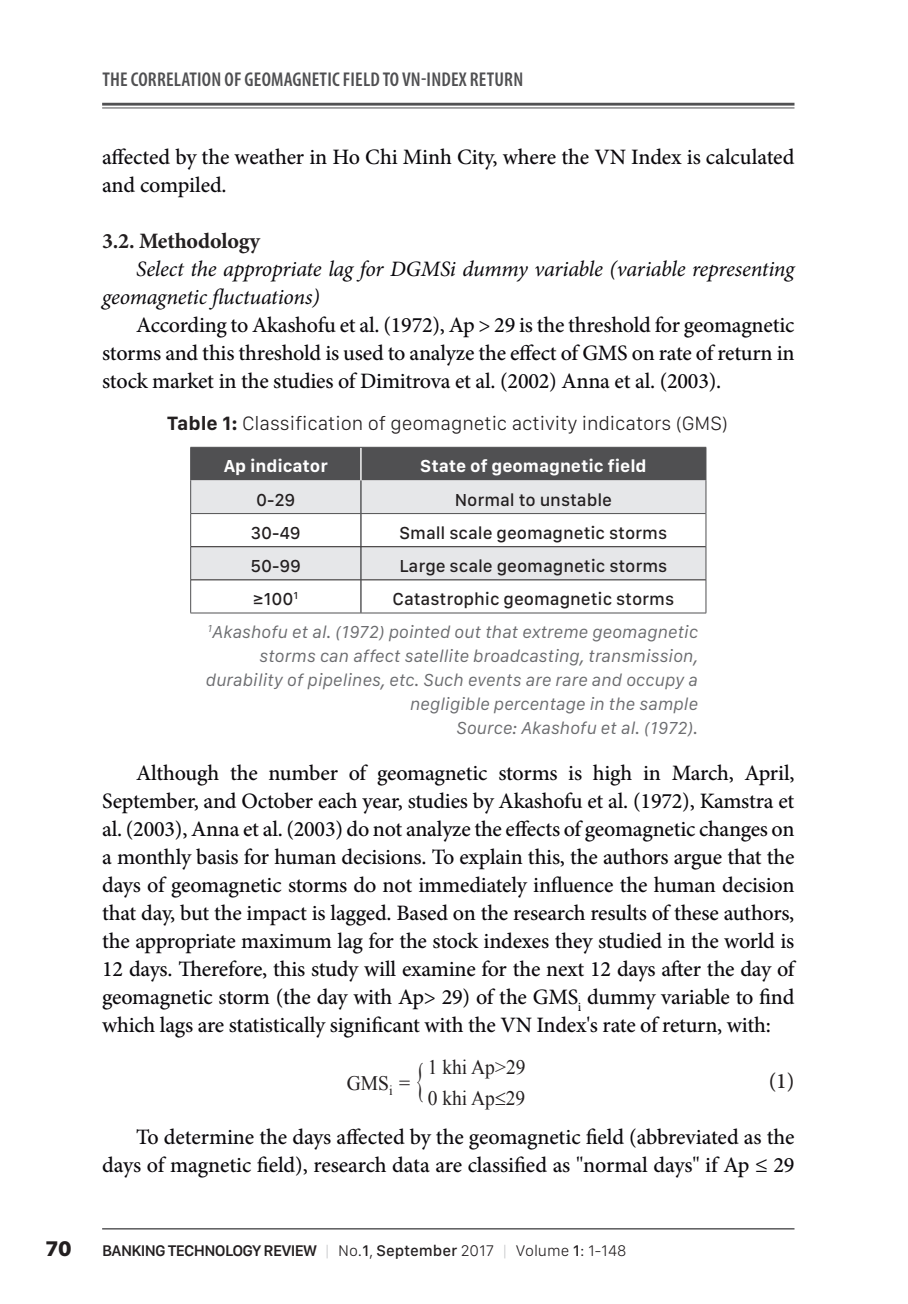
<style>
.page{position:relative;width:908px;height:1304px;background:#fff}
.page>*{position:absolute;margin:0;border:0;box-sizing:border-box;transform-origin:0 0}
.t1{font:500 22px/28px "Minion Pro";letter-spacing:-.01em;color:#0b090d;text-align:justify}
.t2{font:italic 22px/28px "Minion Pro";letter-spacing:-.015em;color:#0b090d}
.t3{font:700 22px "Minion Pro";letter-spacing:-.005em;color:#231f20}
.t4{font:500 22px "Minion Pro";color:#231f20}
.t5{font:800 22px "San Francisco Text";color:#231f20}
.t6{font:20.6px/30.8px "Times New Roman";color:#231f20;text-align:right;scale:.95 1}
.t7{font:300 20px "San Francisco Text";letter-spacing:-.005em;color:#231f20}
.t8{font:600 condensed 20px "Myriad Pro";letter-spacing:.01em;color:#505052}
.t9{font:italic 18px/24px "San Francisco Text";letter-spacing:-.005em;color:#6c6d70}
.t10{font:500 18px "San Francisco Text";letter-spacing:-.005em;color:#231f20}
.t11{font:700 18px "San Francisco Text";letter-spacing:-.005em;color:#fff}
.t12{font:600 16px "San Francisco Text";letter-spacing:-.045em;color:#231f20}
.s1{font-weight:700}
.s2{font-weight:500;font-style:normal;color:#231f20}
.s3{font-size:43px}
.s4{font-weight:100;color:#a8a9ad}
.s5{font-weight:300}
.s6{font-weight:500}
</style>
<div class="page">
<hr style="left:102px;top:103px;width:692px;height:3px;background:#505052">
<hr style="left:102px;top:107px;width:692px;height:1px;background:#505052">
<hr style="left:102px;top:1228px;width:692px;height:1px;background:#505052">
<div style="left:191px;top:448px;width:514px;height:32px;background:#505052"></div>
<div style="left:191px;top:480px;width:514px;height:33px;background:#e6e7e9"></div>
<svg style="left:191px;top:514px;width:514px;height:99px"></svg>
<hr style="left:360px;top:448px;width:1px;height:32px;background:#fff">
<hr style="left:705px;top:448px;width:1px;height:32px;background:#505052">
<hr style="left:190px;top:447px;width:171px;height:1px;background:#505052">
<hr style="left:361px;top:447px;width:345px;height:1px;background:#505052">
<hr style="left:190px;top:480px;width:1px;height:34px;background:#505052">
<hr style="left:705px;top:480px;width:1px;height:34px;background:#505052">
<hr style="left:190px;top:514px;width:1px;height:33px;background:#505052">
<hr style="left:705px;top:514px;width:1px;height:33px;background:#505052">
<hr style="left:190px;top:547px;width:1px;height:33px;background:#505052">
<hr style="left:705px;top:547px;width:1px;height:33px;background:#505052">
<hr style="left:190px;top:580px;width:1px;height:33px;background:#505052">
<hr style="left:705px;top:580px;width:1px;height:33px;background:#505052">
<hr style="left:360px;top:480px;width:1px;height:33px;background:#505052">
<hr style="left:360px;top:514px;width:1px;height:32px;background:#505052">
<hr style="left:360px;top:547px;width:1px;height:33px;background:#505052">
<hr style="left:360px;top:580px;width:1px;height:33px;background:#505052">
<hr style="left:190px;top:448px;width:1px;height:32px;background:#505052">
<hr style="left:191px;top:513px;width:170px;height:1px;background:#505052">
<hr style="left:361px;top:513px;width:344px;height:1px;background:#505052">
<hr style="left:190px;top:613px;width:171px;height:1px;background:#505052">
<hr style="left:361px;top:613px;width:345px;height:1px;background:#505052">
<hr style="left:191px;top:546px;width:170px;height:1px;background:#231f20">
<hr style="left:361px;top:546px;width:344px;height:1px;background:#231f20">
<hr style="left:191px;top:579px;width:170px;height:1px;background:#231f20">
<hr style="left:361px;top:579px;width:344px;height:1px;background:#231f20">
<p class="t8" style="left:102px;top:67px;width:422px">THE CORRELATION OF GEOMAGNETIC FIELD TO VN-INDEX RETURN</p>
<p class="t1" style="left:102px;top:143px;width:693px">affected by the weather in Ho Chi Minh City, where the VN Index is calculated and compiled.</p>
<p class="t3" style="left:102px;top:226px;width:159px">3.2. Methodology</p>
<p class="t2" style="left:102px;top:255px;width:693px;text-indent:34px">Select the appropriate lag for DGMSi dummy variable (variable representing geomagnetic fluctuations)</p>
<p class="t1" style="left:102px;top:311px;width:693px;text-indent:34px">According to Akashofu et al. (1972), Ap &gt; 29 is the threshold for geomagnetic storms and this threshold is used to analyze the effect of GMS on rate of return in stock market in the studies of Dimitrova et al. (2002) Anna et al. (2003).</p>
<p class="t7" style="left:167px;top:411px;width:562px"><span class="s1">Table 1:</span> Classification of geomagnetic activity indicators (GMS)</p>
<p class="t11" style="left:223px;top:455px;width:106px">Ap indicator</p>
<p class="t11" style="left:420px;top:455px;width:228px">State of geomagnetic field</p>
<p class="t10" style="left:256px;top:488px;width:41px">0-29</p>
<p class="t10" style="left:454px;top:488px;width:159px">Normal to unstable</p>
<p class="t10" style="left:250px;top:521px;width:52px">30-49</p>
<p class="t10" style="left:399px;top:521px;width:269px">Small scale geomagnetic storms</p>
<p class="t10" style="left:250px;top:554px;width:52px">50-99</p>
<p class="t10" style="left:399px;top:554px;width:269px">Large scale geomagnetic storms</p>
<p class="t10" style="left:253px;top:587px;width:47px">≥100<sup>1</sup></p>
<p class="t9" style="left:207px;top:582px;width:491px;line-height:33.2px;text-indent:185px"><span class="s2">Catastrophic geomagnetic storms<br></span><sup>1</sup>Akashofu et al. (1972) pointed out that extreme geomagnetic</p>
<p class="t9" style="left:205px;top:643px;width:493px;text-align:right">storms can affect satellite broadcasting, transmission, durability of pipelines, etc. Such events are rare and occupy a negligible percentage in the sample<br>Source: Akashofu et al. (1972).</p>
<p class="t1" style="left:102px;top:759px;width:693px;text-indent:34px">Although the number of geomagnetic storms is high in March, April, September, and October each year, studies by Akashofu et al. (1972), Kamstra et al. (2003), Anna et al. (2003) do not analyze the effects of geomagnetic changes on a monthly basis for human decisions. To explain this, the authors argue that the days of geomagnetic storms do not immediately influence the human decision that day, but the impact is lagged. Based on the research results of these authors, the appropriate maximum lag for the stock indexes they studied in the world is 12 days. Therefore, this study will examine for the next 12 days after the day of geomagnetic storm (the day with Ap&gt; 29) of the GMS<sub>i</sub> dummy variable to find which lags are statistically significant with the VN Index's rate of return, with:</p>
<p class="t4" style="left:768px;top:1066px;width:27px">(1)</p>
<p class="t6" style="left:346px;top:1052px;width:190px">GMS<sub>i</sub> = <span class="s3">{</span> 1 khi Ap&gt;29<br>0 khi Ap≤29</p>
<p class="t1" style="left:102px;top:1123px;width:693px;text-align:right">To determine the days affected by the geomagnetic field (abbreviated as the days of magnetic field), research data are classified as "normal days" if Ap ≤ 29</p>
<p class="t5" style="left:45px;top:1234px;width:28px">70</p>
<p class="t12" style="left:102px;top:1240px;width:525px">BANKING TECHNOLOGY REVIEW <span class="s4">|</span> <span class="s5">No.</span><span class="s6">1</span><span class="s5">,</span> <span class="s6">September</span> <span class="s5">2017</span> <span class="s4">|</span> <span class="s5">Volume</span> <span class="s6">1</span><span class="s5">: 1-148</span></p>
</div>
